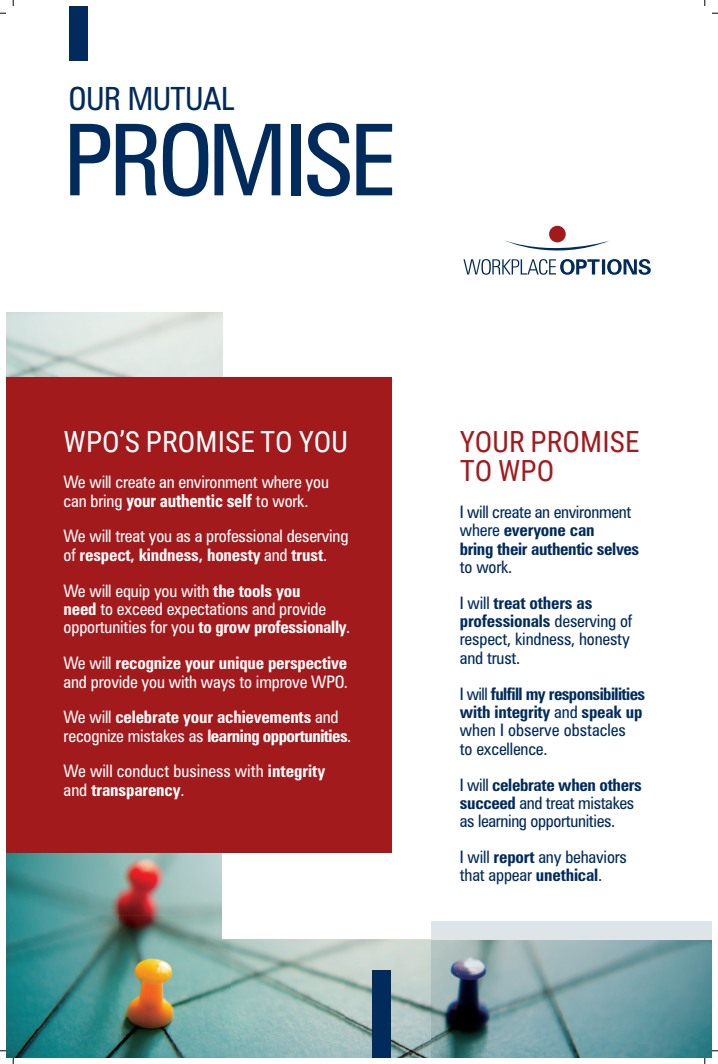
<style>
.page{position:relative;width:718px;height:1064px;background:#fff}
.page>*{position:absolute;margin:0;border:0;box-sizing:border-box;transform-origin:0 0}
.t1{font:condensed 99.2px "Zurich BT";letter-spacing:-.05em;color:#002b5c}
.t2{font:condensed 32px "Zurich BT";letter-spacing:-.02em;color:#002b5c}
.t3{font:29.16px "Roboto Condensed";letter-spacing:.005em;color:#fff}
.t4{font:29.16px/28.8px "Roboto Condensed";letter-spacing:.005em;color:#a31a1d}
.t5{font:condensed 17.2px/18.4px "Zurich BT";letter-spacing:-.01em;color:#fff}
.t6{font:700 condensed 17.2px/18.4px "Zurich BT";letter-spacing:-.02em;color:#002b5c}
.t7{font:condensed 17.2px/18.4px "Zurich BT";letter-spacing:-.01em;color:#002b5c}
.t8{font:700 condensed 17.2px/18.4px "Zurich BT";letter-spacing:-.01em;color:#fff}
.t9{font:700 17.2px "Roboto Condensed";letter-spacing:-.01em;color:#fff}
.s1{font-family:"Zurich BT";font-weight:400;font-stretch:condensed}
.s2{font-weight:700}
.s3{font-weight:400}
</style>
<div class="page">
<img style="left:6px;top:852px;width:226px;height:205px">
<img style="left:232px;top:939px;width:199px;height:118px">
<img style="left:443px;top:1057px;width:269px;height:1px">
<div style="left:222px;top:802px;width:490px;height:136px;background:#fff"></div>
<div style="left:6px;top:377px;width:385px;height:475px;background:#a31a1d"></div>
<img style="left:431px;top:938px;width:281px;height:119px">
<div style="left:431px;top:920px;width:281px;height:18px;background:#dee5e9"></div>
<div style="left:372px;top:970px;width:19px;height:87px;background:#002b5c"></div>
<div style="left:69px;top:6px;width:19px;height:54px;background:#002b5c"></div>
<div style="left:549px;top:226px;width:16px;height:16px;background:#a31a1d;border-radius:50%"></div>
<svg style="left:463px;top:240px;width:187px;height:35px"></svg>
<h2 class="t2" style="left:69px;top:79px;width:167px">OUR MUTUAL</h2>
<h1 class="t1" style="left:64px;top:100px;width:334px">PROMISE</h1>
<h3 class="t3" style="left:64px;top:421px;width:286px">WPO’S PROMISE TO YOU</h3>
<p class="t5" style="left:64px;top:473px;width:267px">We will create an environment where you</p>
<p class="t9" style="left:64px;top:488px;width:246px"><span class="s1">can bring</span> your authentic self <span class="s1">to work.</span></p>
<p class="t5" style="left:64px;top:527px;width:286px">We will treat you as a professional deserving of <span class="s2">respect, kindness, honesty</span> and <span class="s2">trust</span>.</p>
<p class="t5" style="left:64px;top:581px;width:288px">We will equip you with <span class="s2">the tools you<br>need</span> to exceed expectations and provide opportunities for you <span class="s2">to grow professionally</span>.</p>
<p class="t5" style="left:64px;top:653px;width:286px">We will <span class="s2">recognize your unique perspective </span>and provide you with ways to improve WPO.</p>
<p class="t8" style="left:64px;top:707px;width:289px"><span class="s3">We will</span> celebrate your achievements <span class="s3">and recognize mistakes as</span> learning opportunities<span class="s3">.</span></p>
<p class="t5" style="left:64px;top:761px;width:263px">We will conduct business with <span class="s2">integrity </span>and <span class="s2">transparency</span>.</p>
<h3 class="t4" style="left:460px;top:426px;width:181px">YOUR PROMISE<br>TO WPO</h3>
<p class="t6" style="left:460px;top:502px;width:181px"><span class="s3">I will create an environment where</span> everyone can<br>bring their authentic selves</p>
<p class="t6" style="left:460px;top:548px;width:134px;line-height:35.7px"><span class="s3">to work.<br>I will</span> treat others as</p>
<p class="t7" style="left:460px;top:611px;width:174px"><span class="s2">professionals</span> deserving of respect, kindness, honesty and trust.</p>
<p class="t6" style="left:460px;top:684px;width:187px"><span class="s3">I will</span> fulfill my responsibilities with integrity <span class="s3">and</span> speak up <span class="s3">when I observe obstacles<br>to excellence.</span></p>
<p class="t7" style="left:460px;top:774px;width:183px">I will <span class="s2">celebrate when others succeed</span> and treat mistakes as learning opportunities.</p>
<p class="t7" style="left:460px;top:847px;width:169px">I will <span class="s2">report</span> any behaviors that appear <span class="s2">unethical</span>.</p>
</div>
